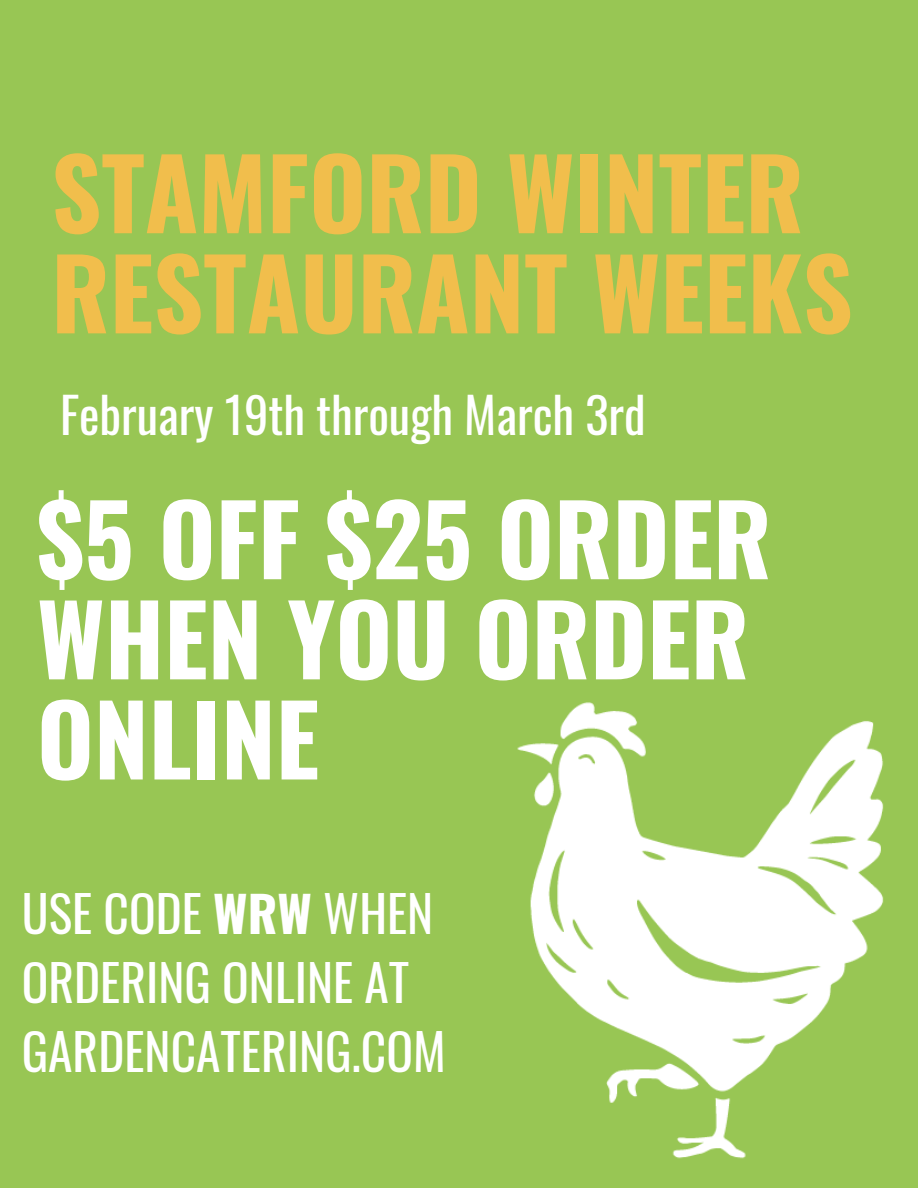
<style>
.page{position:relative;width:918px;height:1188px;background:#98c654}
.page>*{position:absolute;margin:0;border:0;box-sizing:border-box;transform-origin:0 0}
.t1{font:700 97.35px/100.2px "Oswald";color:#fff}
.t2{font:700 97.35px/100.2px "Oswald";color:#f1be4c}
.t3{font:49.5px/68.7px "Oswald";color:#fff}
.t4{font:48.6px "Oswald";color:#fff}
.s1{font-weight:700}
</style>
<div class="page">
<img style="left:517px;top:702px;width:367px;height:457px">
<p class="t2" style="left:51px;top:139px;width:803px">STAMFORD WINTER<br>RESTAURANT WEEKS</p>
<h1 class="t4" style="left:60px;top:378px;width:587px">February 19th through March 3rd</h1>
<p class="t1" style="left:37px;top:485px;width:736px">$5 OFF $25 ORDER<br>WHEN YOU ORDER<br>ONLINE</p>
<h2 class="t3" style="left:22px;top:878px;width:425px">USE CODE <span class="s1">WRW</span> WHEN<br>ORDERING ONLINE AT<br>GARDENCATERING.COM</h2>
</div>
